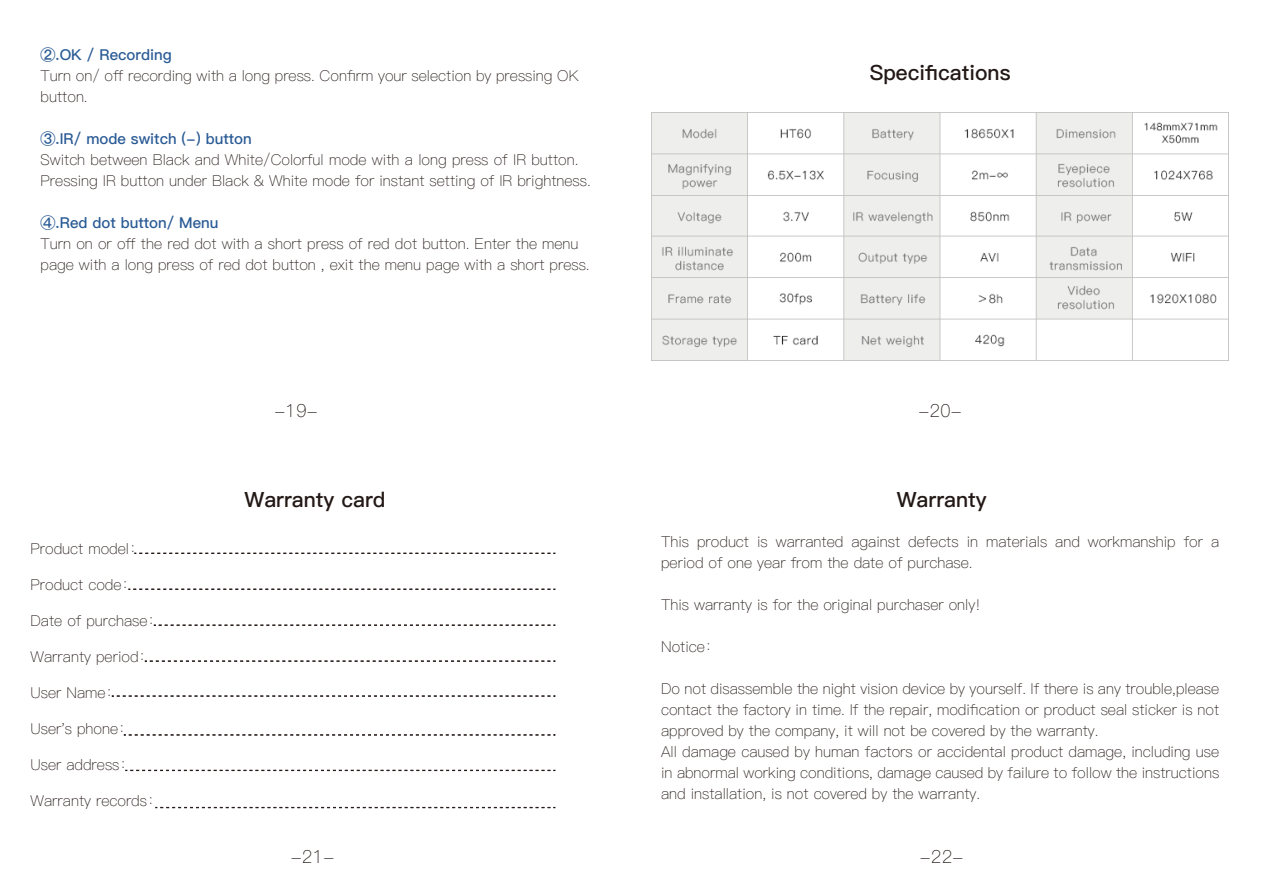
<style>
.page{position:relative;width:1263px;height:894px;background:#fff}
.page>*{position:absolute;margin:0;border:0;box-sizing:border-box;transform-origin:0 0}
.t1{font:21px "Ping Fang SC Bold";color:#221815}
.t2{font:18px "Ping Fang SC Light";color:#221815}
.t3{font:15px/21px "Ping Fang SC Light";color:#221815}
.t4{font:15px "Ping Fang SC Bold";color:#2a5b95}
</style>
<div class="page">
<svg style="left:135px;top:552px;width:420px;height:2px"></svg>
<svg style="left:129px;top:588px;width:426px;height:2px"></svg>
<svg style="left:154px;top:624px;width:401px;height:2px"></svg>
<svg style="left:145px;top:660px;width:410px;height:1px"></svg>
<svg style="left:112px;top:695px;width:443px;height:1px"></svg>
<svg style="left:124px;top:734px;width:431px;height:1px"></svg>
<svg style="left:126px;top:769px;width:429px;height:2px"></svg>
<svg style="left:156px;top:806px;width:399px;height:2px"></svg>
<img style="left:652px;top:112px;width:576px;height:248px">
<p class="t4" style="left:41px;top:45px;width:133px">②.OK / Recording</p>
<p class="t3" style="left:41px;top:65px;width:540px">Turn on/ off recording with a long press. Confirm your selection by pressing OK button.</p>
<p class="t4" style="left:41px;top:129px;width:213px">③.IR/ mode switch (-) button</p>
<p class="t3" style="left:41px;top:149px;width:552px">Switch between Black and White/Colorful mode with a long press of IR button.<br>Pressing IR button under Black &amp; White mode for instant setting of IR brightness.</p>
<p class="t4" style="left:41px;top:213px;width:179px">④.Red dot button/ Menu</p>
<p class="t3" style="left:41px;top:233px;width:551px">Turn on or off the red dot with a short press of red dot button. Enter the menu page with a long press of red dot button , exit the menu page with a short press.</p>
<p class="t2" style="left:274px;top:399px;width:45px">-19-</p>
<h1 class="t1" style="left:870px;top:60px;width:142px">Specifications</h1>
<p class="t2" style="left:919px;top:400px;width:45px">-20-</p>
<p class="t3" style="left:31px;top:537px;width:115px">Product model：</p>
<p class="t3" style="left:31px;top:573px;width:107px">Product code：</p>
<p class="t3" style="left:31px;top:609px;width:133px">Date of purchase：</p>
<p class="t3" style="left:31px;top:645px;width:124px">Warranty period：</p>
<p class="t3" style="left:31px;top:681px;width:92px">User Name：</p>
<p class="t3" style="left:31px;top:717px;width:104px">User's phone：</p>
<p class="t3" style="left:31px;top:753px;width:105px">User address：</p>
<p class="t3" style="left:31px;top:789px;width:133px">Warranty records：</p>
<h1 class="t1" style="left:244px;top:486px;width:143px">Warranty card</h1>
<h1 class="t1" style="left:897px;top:486px;width:91px">Warranty</h1>
<p class="t3" style="left:661px;top:531px;width:560px">This product is warranted against defects in materials and workmanship for a period of one year from the date of purchase.</p>
<p class="t3" style="left:661px;top:594px;width:321px">This warranty is for the original purchaser only!</p>
<p class="t3" style="left:661px;top:636px;width:60px">Notice：</p>
<p class="t3" style="left:661px;top:678px;width:560px">Do not disassemble the night vision device by yourself. If there is any trouble,please contact the factory in time. If the repair, modification or product seal sticker is not approved by the company, it will not be covered by the warranty.<br>All damage caused by human factors or accidental product damage, including use in abnormal working conditions, damage caused by failure to follow the instructions and installation, is not covered by the warranty.</p>
<p class="t2" style="left:291px;top:845px;width:45px">-21-</p>
<p class="t2" style="left:920px;top:845px;width:45px">-22-</p>
</div>
